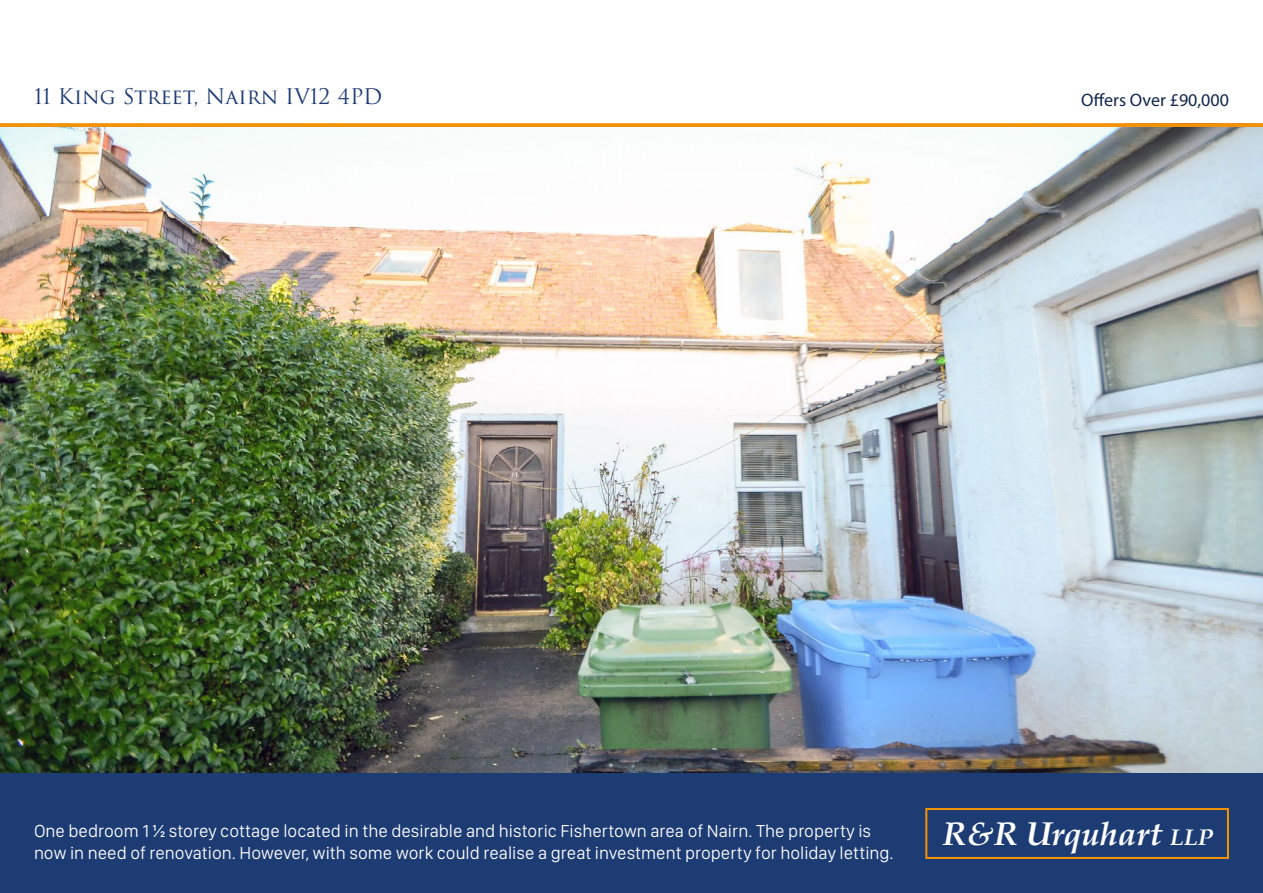
<style>
.page{position:relative;width:1263px;height:893px;background:#fff}
.page>*{position:absolute;margin:0;border:0;box-sizing:border-box;transform-origin:0 0}
.t1{font:italic 700 33px "Palatino";color:#fff}
.t2{font:21px "Trajan Pro 3";color:#1e3c74}
.t3{font:300 18px/21.6px "SF Compact Display";color:#fff}
.t4{font:18px "Myriad Pro";color:#12284b}
.s1{font-size:22.95px}
</style>
<div class="page">
<img style="left:0;top:127px;width:1263px;height:647px">
<hr style="left:0;top:124px;width:1263px;height:3px;background:#f39200">
<div style="left:0;top:774px;width:1263px;height:119px;background:#1e3c74"></div>
<div style="left:925px;top:808px;width:304px;height:51px;border:2px solid #f39200"></div>
<p class="t2" style="left:34px;top:82px;width:350px">11 King Street, Nairn IV12 4PD</p>
<p class="t4" style="left:1081px;top:89px;width:149px">Offers Over £90,000</p>
<p class="t3" style="left:34px;top:820px;width:861px">One bedroom 1 ½ storey cottage located in the desirable and historic Fishertown area of Nairn. The property is now in need of renovation. However, with some work could realise a great investment property for holiday letting.</p>
<h1 class="t1" style="left:942px;top:806px;width:272px">R&amp;R Urquhart <span class="s1">LLP</span></h1>
</div>
